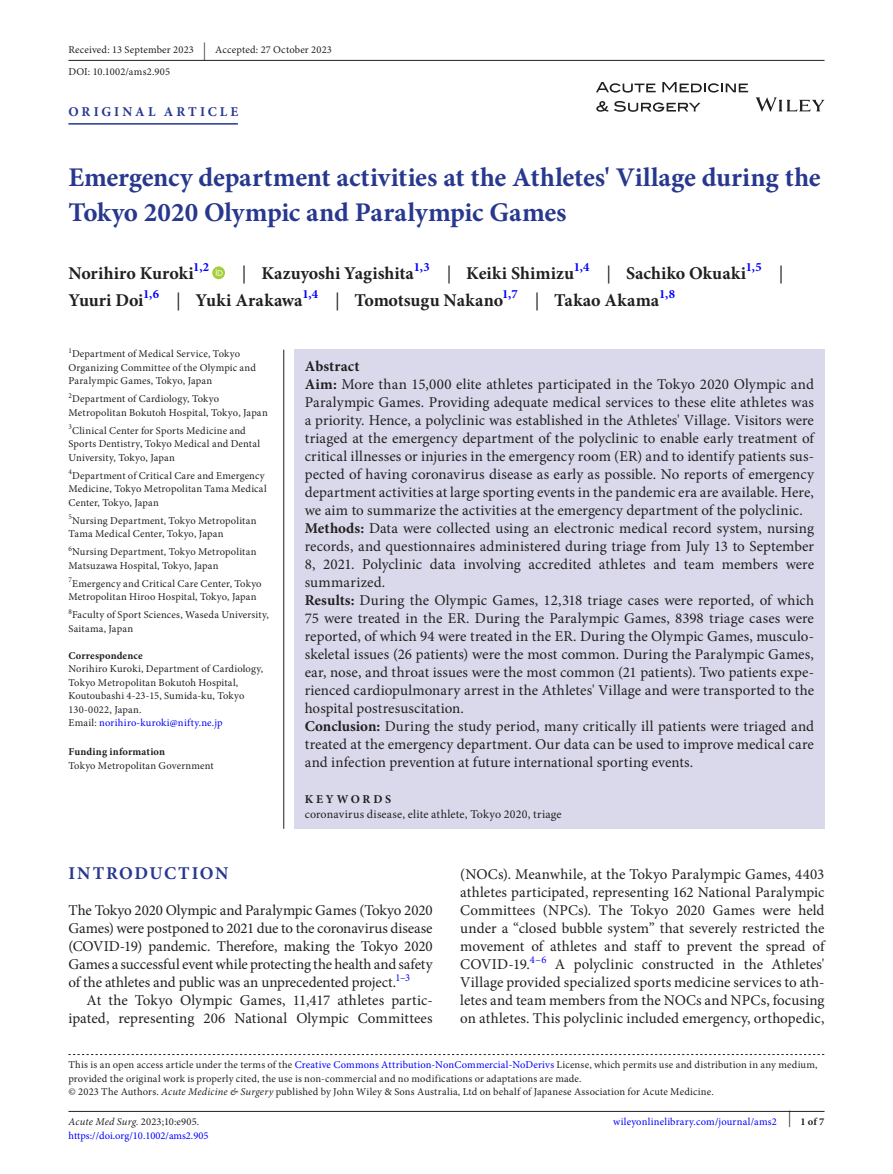
<style>
.page{position:relative;width:893px;height:1174px;background:#fff}
.page>*{position:absolute;margin:0;border:0;box-sizing:border-box;transform-origin:0 0}
.t1{font:700 27px/34.5px "Minion Pro";letter-spacing:-.005em;color:#27388e}
.t2{font:700 18px "Minion Pro";letter-spacing:.005em;color:#231f20}
.t3{font:700 18px "Minion Pro";letter-spacing:.08em;color:#27388e}
.t4{font:18px "Minion Pro";color:#231f20}
.t5{font:15px/18px "Minion Pro";color:#231f20;text-align:justify}
.t6{font:700 13.5px "Minion Pro";letter-spacing:.225em;color:#27388e}
.t7{font:700 12.6px "Minion Pro";color:#00f}
.t8{font:12px "Minion Pro";letter-spacing:.015em;color:#231f20}
.t9{font:700 12px "Minion Pro";letter-spacing:.225em;color:#231f20}
.t10{font:10.5px/13.5px "Minion Pro";letter-spacing:.015em;color:#231f20}
.t11{font:10.5px "Minion Pro";letter-spacing:.005em;color:#00f}
.t12{font:700 10.5px "Minion Pro";letter-spacing:.01em;color:#231f20}
.t13{font:italic 10.5px "Minion Pro";letter-spacing:.015em;color:#231f20}
.t14{font:7.35px "Minion Pro";color:#231f20}
.s1{font-size:18px}
.s2{font-weight:400}
.s3{color:#00f}
.s4{font-weight:700}
.s5{font-style:italic}
.s6{font-style:normal}
</style>
<div class="page">
<hr style="left:68px;top:1111px;width:756px;height:1px;background:#231f20">
<svg style="left:756px;top:97px;width:68px;height:15px"></svg>
<svg style="left:596px;top:82px;width:60px;height:11px"></svg>
<svg style="left:662px;top:82px;width:86px;height:11px"></svg>
<svg style="left:596px;top:101px;width:12px;height:11px"></svg>
<svg style="left:614px;top:101px;width:86px;height:11px"></svg>
<hr style="left:68px;top:123px;width:170px;height:2px;background:#27388e">
<svg style="left:212px;top:266px;width:13px;height:13px"></svg>
<svg style="left:216px;top:269px;width:7px;height:7px"></svg>
<hr style="left:68px;top:60px;width:756px;height:1px;background:#231f20">
<div style="left:294px;top:350px;width:530px;height:478px;background:#dad9eb"></div>
<hr style="left:283px;top:350px;width:1px;height:478px;background:#231f20">
<svg style="left:68px;top:1054px;width:756px;height:1px"></svg>
<p class="t10" style="left:68px;top:39px;width:265px;line-height:21.9px">Received: 13 September 2023 <span class="s1">|</span> Accepted: 27 October 2023<br>DOI: 10.1002/ams2.905</p>
<p class="t6" style="left:69px;top:102px;width:171px">ORIGINAL ARTICLE</p>
<h1 class="t1" style="left:68px;top:160px;width:754px">Emergency department activities at the Athletes' Village during the<br>Tokyo 2020 Olympic and Paralympic Games</h1>
<p class="t2" style="left:68px;top:261px;width:127px">Norihiro Kuroki</p>
<p class="t7" style="left:193px;top:258px;width:17px">1,2</p>
<p class="t2" style="left:242px;top:261px;width:174px"><span class="s2">|</span> Kazuyoshi Yagishita</p>
<p class="t7" style="left:414px;top:258px;width:18px">1,3</p>
<p class="t2" style="left:447px;top:261px;width:129px"><span class="s2">|</span> Keiki Shimizu</p>
<p class="t7" style="left:574px;top:258px;width:17px">1,4</p>
<p class="t2" style="left:606px;top:261px;width:141px"><span class="s2">|</span> Sachiko Okuaki</p>
<p class="t7" style="left:746px;top:258px;width:18px">1,5</p>
<p class="t4" style="left:779px;top:261px;width:6px">|</p>
<p class="t2" style="left:68px;top:288px;width:77px">Yuuri Doi</p>
<p class="t7" style="left:143px;top:285px;width:17px">1,6</p>
<p class="t2" style="left:176px;top:288px;width:128px"><span class="s2">|</span> Yuki Arakawa</p>
<p class="t7" style="left:302px;top:285px;width:17px">1,4</p>
<p class="t2" style="left:335px;top:288px;width:170px"><span class="s2">|</span> Tomotsugu Nakano</p>
<p class="t7" style="left:502px;top:285px;width:17px">1,7</p>
<p class="t2" style="left:535px;top:288px;width:126px"><span class="s2">|</span> Takao Akama</p>
<p class="t7" style="left:659px;top:285px;width:17px">1,8</p>
<p class="t14" style="left:68px;top:345px;width:5px">1</p>
<p class="t10" style="left:68px;top:347px;width:189px;text-indent:4px">Department of Medical Service, Tokyo<br>Organizing Committee of the Olympic and<br>Paralympic Games, Tokyo, Japan</p>
<p class="t14" style="left:68px;top:390px;width:5px">2</p>
<p class="t10" style="left:68px;top:392px;width:201px;text-indent:4px">Department of Cardiology, Tokyo<br>Metropolitan Bokutoh Hospital, Tokyo, Japan</p>
<p class="t14" style="left:68px;top:422px;width:5px">3</p>
<p class="t10" style="left:68px;top:424px;width:193px;text-indent:4px">Clinical Center for Sports Medicine and<br>Sports Dentistry, Tokyo Medical and Dental<br>University, Tokyo, Japan</p>
<p class="t14" style="left:68px;top:467px;width:5px">4</p>
<p class="t10" style="left:68px;top:469px;width:200px;text-indent:4px">Department of Critical Care and Emergency<br>Medicine, Tokyo Metropolitan Tama Medical<br>Center, Tokyo, Japan</p>
<p class="t14" style="left:68px;top:512px;width:5px">5</p>
<p class="t10" style="left:68px;top:514px;width:189px;text-indent:4px">Nursing Department, Tokyo Metropolitan<br>Tama Medical Center, Tokyo, Japan</p>
<p class="t14" style="left:68px;top:543px;width:5px">6</p>
<p class="t10" style="left:68px;top:545px;width:190px;text-indent:4px">Nursing Department, Tokyo Metropolitan<br>Matsuzawa Hospital, Tokyo, Japan</p>
<p class="t14" style="left:68px;top:575px;width:5px">7</p>
<p class="t10" style="left:68px;top:577px;width:195px;text-align:center">Emergency and Critical Care Center, Tokyo<br>Metropolitan Hiroo Hospital, Tokyo, Japan</p>
<p class="t14" style="left:68px;top:606px;width:5px">8</p>
<p class="t10" style="left:68px;top:608px;width:202px;text-indent:4px">Faculty of Sport Sciences, Waseda University,<br>Saitama, Japan</p>
<p class="t12" style="left:68px;top:648px;width:76px">Correspondence</p>
<p class="t10" style="left:68px;top:662px;width:196px">Norihiro Kuroki, Department of Cardiology, Tokyo Metropolitan Bokutoh Hospital, Koutoubashi 4-23-15, Sumida-ku, Tokyo 130-0022, Japan.<br>Email: <span class="s3">norihiro-kuroki@nifty.ne.jp</span></p>
<p class="t12" style="left:68px;top:744px;width:98px">Funding information</p>
<p class="t10" style="left:68px;top:758px;width:147px">Tokyo Metropolitan Government</p>
<p class="t5" style="left:305px;top:357px;width:511px;text-align:left"><span class="s4">Abstract<br>Aim:</span> More than 15,000 elite athletes participated in the Tokyo 2020 Olympic and Paralympic Games. Providing adequate medical services to these elite athletes was a priority. Hence, a polyclinic was established in the Athletes' Village. Visitors were triaged at the emergency department of the polyclinic to enable early treatment of critical illnesses or injuries in the emergency room (ER) and to identify patients sus&shy;pected of having coronavirus disease as early as possible. No reports of emergency department activities at large sporting events in the pandemic era are available. Here, we aim to summarize the activities at the emergency department of the polyclinic.<br><span class="s4">Methods:</span> Data were collected using an electronic medical record system, nursing records, and questionnaires administered during triage from July 13 to September 8, 2021. Polyclinic data involving accredited athletes and team members were summarized.<br><span class="s4">Results:</span> During the Olympic Games, 12,318 triage cases were reported, of which 75 were treated in the ER. During the Paralympic Games, 8398 triage cases were reported, of which 94 were treated in the ER. During the Olympic Games, musculo&shy;skeletal issues (26 patients) were the most common. During the Paralympic Games, ear, nose, and throat issues were the most common (21 patients). Two patients expe&shy;rienced cardiopulmonary arrest in the Athletes' Village and were transported to the hospital postresuscitation.<br><span class="s4">Conclusion:</span> During the study period, many critically ill patients were triaged and treated at the emergency department. Our data can be used to improve medical care and infection prevention at future international sporting events.</p>
<p class="t9" style="left:305px;top:791px;width:88px">KEYWORDS</p>
<p class="t8" style="left:305px;top:806px;width:258px">coronavirus disease, elite athlete, Tokyo 2020, triage</p>
<p class="t3" style="left:68px;top:861px;width:162px">INTRODUCTION</p>
<p class="t5" style="left:68px;top:901px;width:366px">The Tokyo 2020 Olympic and Paralympic Games (Tokyo 2020<br>Games) were postponed to 2021 due to the coronavirus disease (COVID-19) pandemic. Therefore, making the Tokyo 2020<br>Games a successful event while protecting the health and safety of the athletes and public was an unprecedented project.</p>
<p class="t11" style="left:395px;top:970px;width:16px">1–3</p>
<p class="t5" style="left:68px;top:991px;width:366px;text-align:right">At the Tokyo Olympic Games, 11,417 athletes partic&shy;ipated, representing 206 National Olympic Committees</p>
<p class="t5" style="left:460px;top:865px;width:366px">(NOCs). Meanwhile, at the Tokyo Paralympic Games, 4403 athletes participated, representing 162 National Paralympic Committees (NPCs). The Tokyo 2020 Games were held under a “closed bubble system” that severely restricted the movement of athletes and staff to prevent the spread of COVID-19.<sup>4–6</sup></p>
<p class="t5" style="left:460px;top:955px;width:366px;text-indent:95px">A polyclinic constructed in the Athletes' Village provided specialized sports medicine services to ath&shy;letes and team members from the NOCs and NPCs, focusing on athletes. This polyclinic included emergency, orthopedic,</p>
<p class="t10" style="left:68px;top:1058px;width:751px">This is an open access article under the terms of the <span class="s3">Creative Commons Attribution-NonCommercial-NoDerivs</span> License, which permits use and distribution in any medium, provided the original work is properly cited, the use is non-commercial and no modifications or adaptations are made.<br>© 2023 The Authors. <span class="s5">Acute Medicine &amp; Surgery</span> published by John Wiley &amp; Sons Australia, Ltd on behalf of Japanese Association for Acute Medicine.</p>
<p class="t13" style="left:68px;top:1114px;width:132px">Acute Med Surg. <span class="s6">2023;10:e905.</span></p>
<p class="t12" style="left:788px;top:1114px;width:38px"><sup>|</sup> 1 of 7</p>
<p class="t11" style="left:68px;top:1128px;width:142px">https://doi.org/10.1002/ams2.905</p>
<p class="t11" style="left:613px;top:1114px;width:165px">wileyonlinelibrary.com/journal/ams2</p>
</div>
